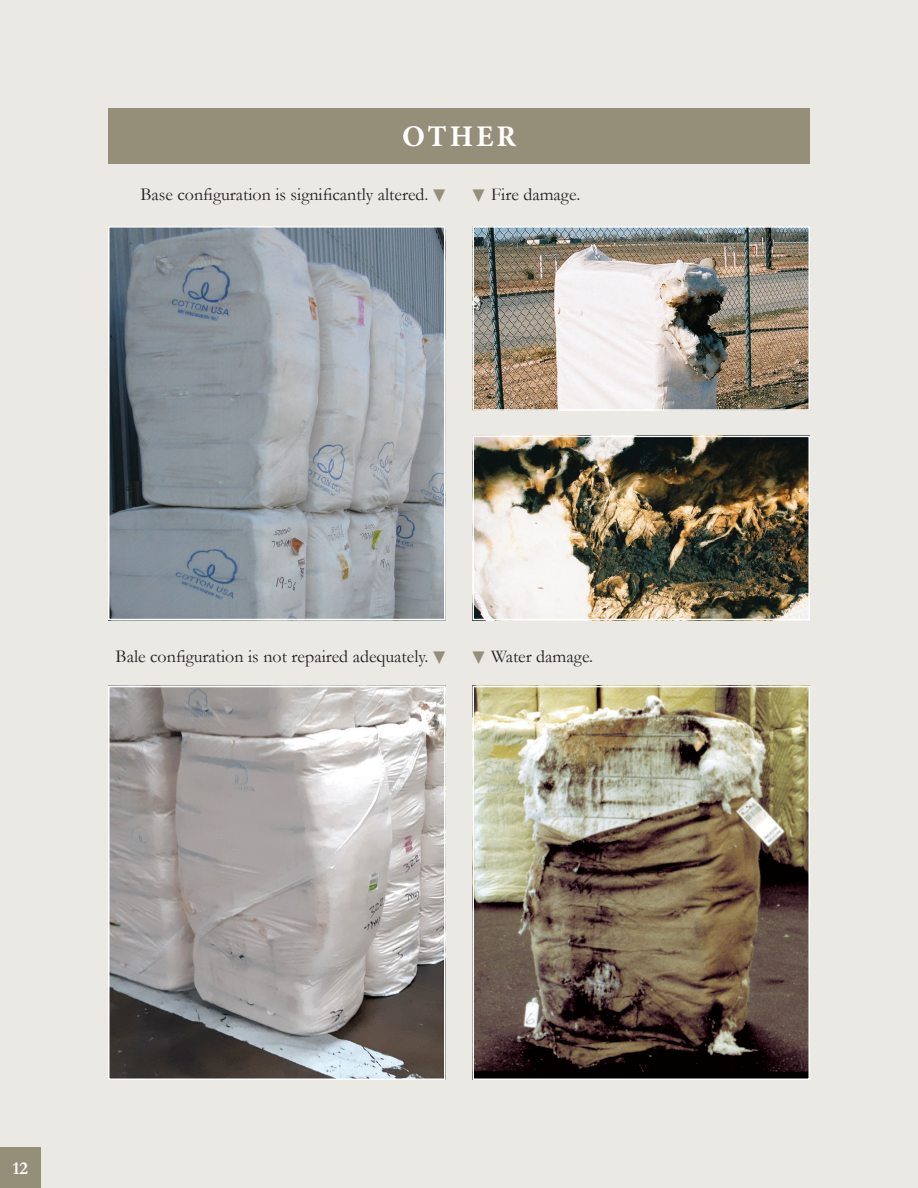
<style>
.page{position:relative;width:918px;height:1188px;background:#eae9e4}
.page>*{position:absolute;margin:0;border:0;box-sizing:border-box;transform-origin:0 0}
.t1{font:700 30px "Minion Pro";letter-spacing:.1em;color:#fff}
.t2{font:25.5px/39.2px "Minion Pro";color:#958e79}
.t3{font:18px "Garamond";color:#231f20}
.t4{font:700 18px "Garamond";color:#fff}
</style>
<div class="page">
<div style="left:0;top:1148px;width:40px;height:40px;background:#958e79"></div>
<div style="left:108px;top:108px;width:702px;height:55px;background:#958e79"></div>
<img style="left:111px;top:229px;width:332px;height:388px">
<div style="left:108px;top:226px;width:338px;height:394px;border:2px solid #fff"></div>
<img style="left:111px;top:689px;width:332px;height:388px">
<div style="left:108px;top:686px;width:338px;height:394px;border:2px solid #fff"></div>
<img style="left:475px;top:439px;width:332px;height:178px">
<div style="left:472px;top:436px;width:338px;height:184px;border:2px solid #fff"></div>
<img style="left:475px;top:689px;width:332px;height:388px">
<div style="left:472px;top:686px;width:338px;height:394px;border:2px solid #fff"></div>
<img style="left:475px;top:229px;width:332px;height:179px">
<div style="left:472px;top:226px;width:338px;height:185px;border:2px solid #fff"></div>
<h1 class="t1" style="left:402px;top:116px;width:116px">OTHER</h1>
<p class="t3" style="left:140px;top:182px;width:290px">Base configuration is significantly altered.</p>
<h2 class="t2" style="left:418px;top:203px;width:17px;rotate:-90deg">◀ ◀</h2>
<p class="t3" style="left:491px;top:182px;width:91px">Fire damage.</p>
<p class="t3" style="left:116px;top:644px;width:314px">Bale configuration is not repaired adequately.</p>
<h2 class="t2" style="left:418px;top:665px;width:17px;rotate:-90deg">◀ ◀</h2>
<p class="t3" style="left:491px;top:644px;width:104px">Water damage.</p>
<p class="t4" style="left:12px;top:1156px;width:17px">12</p>
</div>
